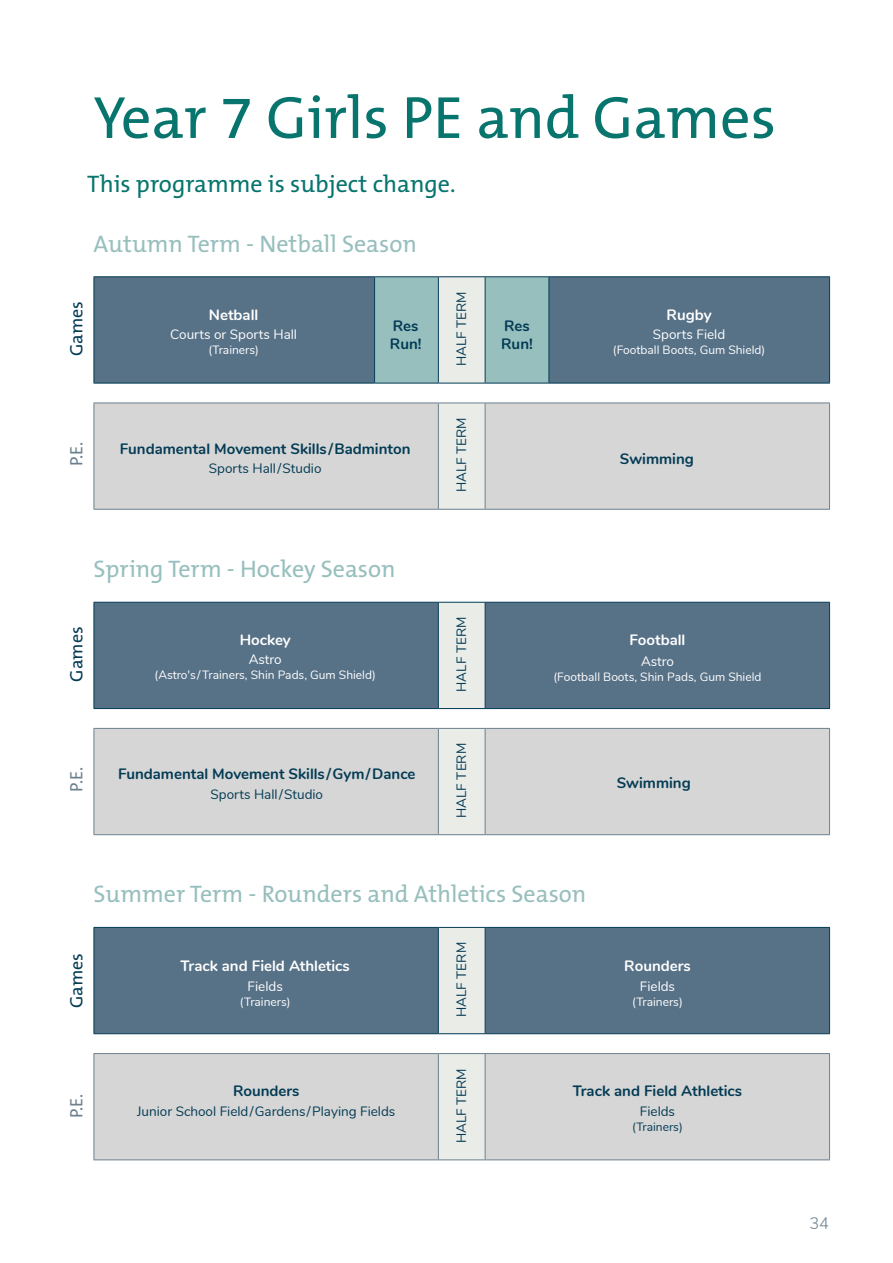
<style>
.page{position:relative;width:893px;height:1263px;background:#fff}
.page>*{position:absolute;margin:0;border:0;box-sizing:border-box;transform-origin:0 0}
.t1{font:60px "The Mix B W5 Plain";color:#07756d}
.t2{font:24px "The Mix B W5 Plain";color:#97bfbd}
.t3{font:24px "The Mix B W5 Plain";color:#07756d}
.t4{font:18px "The Mix B W5 Plain";color:#033b55}
.t5{font:18px "The Mix B W5 Plain";color:#6c808e}
.t6{font:300 16.5px "Nunito";color:#6c808e}
.t7{font:700 15px/18px "Nunito";color:#033b55}
.t8{font:700 15px "Nunito";color:#fff}
.t9{font:13.5px "Nunito";color:#033b55}
.t10{font:13.5px "Nunito";color:#fff}
.t11{font:12px "Nunito";color:#fff}
.t12{font:12px "Nunito";color:#033b55}
</style>
<div class="page">
<div style="left:95px;top:928px;width:734px;height:105px;background:#577187"></div>
<div style="left:438px;top:927px;width:47px;height:107px;background:#eaece8"></div>
<hr style="left:94px;top:927px;width:344px;height:1px;background:#033b55">
<hr style="left:94px;top:928px;width:1px;height:105px;background:#033b55">
<hr style="left:438px;top:927px;width:47px;height:1px;background:#033b55">
<hr style="left:438px;top:928px;width:1px;height:105px;background:#033b55">
<hr style="left:485px;top:927px;width:345px;height:1px;background:#033b55">
<hr style="left:485px;top:928px;width:1px;height:105px;background:#033b55">
<hr style="left:829px;top:928px;width:1px;height:105px;background:#033b55">
<hr style="left:94px;top:1033px;width:344px;height:1px;background:#033b55">
<hr style="left:438px;top:1033px;width:47px;height:1px;background:#033b55">
<hr style="left:485px;top:1033px;width:345px;height:1px;background:#033b55">
<div style="left:95px;top:1054px;width:734px;height:105px;background:#d5d6d5"></div>
<div style="left:438px;top:1053px;width:47px;height:107px;background:#eaece8"></div>
<hr style="left:94px;top:1053px;width:344px;height:1px;background:#6c808e">
<hr style="left:94px;top:1054px;width:1px;height:105px;background:#6c808e">
<hr style="left:438px;top:1053px;width:47px;height:1px;background:#6c808e">
<hr style="left:438px;top:1054px;width:1px;height:105px;background:#6c808e">
<hr style="left:485px;top:1053px;width:345px;height:1px;background:#6c808e">
<hr style="left:485px;top:1054px;width:1px;height:105px;background:#6c808e">
<hr style="left:829px;top:1054px;width:1px;height:105px;background:#6c808e">
<hr style="left:94px;top:1159px;width:344px;height:1px;background:#6c808e">
<hr style="left:438px;top:1159px;width:47px;height:1px;background:#6c808e">
<hr style="left:485px;top:1159px;width:345px;height:1px;background:#6c808e">
<div style="left:95px;top:277px;width:734px;height:106px;background:#577187"></div>
<div style="left:375px;top:277px;width:174px;height:106px;background:#97bfbd"></div>
<div style="left:438px;top:277px;width:47px;height:106px;background:#eaece8"></div>
<hr style="left:94px;top:276px;width:281px;height:1px;background:#033b55">
<hr style="left:94px;top:277px;width:1px;height:106px;background:#033b55">
<hr style="left:375px;top:276px;width:63px;height:1px;background:#033b55">
<hr style="left:374px;top:277px;width:1px;height:106px;background:#033b55">
<hr style="left:438px;top:276px;width:47px;height:1px;background:#033b55">
<hr style="left:438px;top:277px;width:1px;height:106px;background:#033b55">
<hr style="left:485px;top:276px;width:64px;height:1px;background:#033b55">
<hr style="left:485px;top:277px;width:1px;height:106px;background:#033b55">
<hr style="left:549px;top:276px;width:281px;height:1px;background:#033b55">
<hr style="left:549px;top:277px;width:1px;height:106px;background:#033b55">
<hr style="left:829px;top:277px;width:1px;height:106px;background:#033b55">
<hr style="left:94px;top:383px;width:281px;height:1px;background:#033b55">
<hr style="left:375px;top:383px;width:63px;height:1px;background:#033b55">
<hr style="left:438px;top:383px;width:47px;height:1px;background:#033b55">
<hr style="left:485px;top:383px;width:64px;height:1px;background:#033b55">
<hr style="left:549px;top:383px;width:281px;height:1px;background:#033b55">
<div style="left:95px;top:404px;width:734px;height:105px;background:#d5d6d5"></div>
<div style="left:438px;top:403px;width:47px;height:106px;background:#eaece8"></div>
<hr style="left:94px;top:403px;width:344px;height:1px;background:#6c808e">
<hr style="left:94px;top:403px;width:1px;height:106px;background:#6c808e">
<hr style="left:438px;top:403px;width:47px;height:1px;background:#6c808e">
<hr style="left:438px;top:403px;width:1px;height:106px;background:#6c808e">
<hr style="left:485px;top:403px;width:345px;height:1px;background:#6c808e">
<hr style="left:485px;top:403px;width:1px;height:106px;background:#6c808e">
<hr style="left:829px;top:403px;width:1px;height:106px;background:#6c808e">
<hr style="left:94px;top:509px;width:344px;height:1px;background:#6c808e">
<hr style="left:438px;top:509px;width:47px;height:1px;background:#6c808e">
<hr style="left:485px;top:509px;width:345px;height:1px;background:#6c808e">
<div style="left:95px;top:603px;width:734px;height:105px;background:#577187"></div>
<div style="left:438px;top:602px;width:47px;height:106px;background:#eaece8"></div>
<hr style="left:94px;top:602px;width:344px;height:1px;background:#033b55">
<hr style="left:94px;top:603px;width:1px;height:105px;background:#033b55">
<hr style="left:438px;top:602px;width:47px;height:1px;background:#033b55">
<hr style="left:438px;top:603px;width:1px;height:105px;background:#033b55">
<hr style="left:485px;top:602px;width:345px;height:1px;background:#033b55">
<hr style="left:485px;top:603px;width:1px;height:105px;background:#033b55">
<hr style="left:829px;top:603px;width:1px;height:105px;background:#033b55">
<hr style="left:94px;top:708px;width:344px;height:1px;background:#033b55">
<hr style="left:438px;top:708px;width:47px;height:1px;background:#033b55">
<hr style="left:485px;top:708px;width:345px;height:1px;background:#033b55">
<div style="left:95px;top:729px;width:734px;height:105px;background:#d5d6d5"></div>
<div style="left:438px;top:728px;width:47px;height:107px;background:#eaece8"></div>
<hr style="left:94px;top:728px;width:344px;height:1px;background:#6c808e">
<hr style="left:94px;top:729px;width:1px;height:105px;background:#6c808e">
<hr style="left:438px;top:728px;width:47px;height:1px;background:#6c808e">
<hr style="left:438px;top:729px;width:1px;height:105px;background:#6c808e">
<hr style="left:485px;top:728px;width:345px;height:1px;background:#6c808e">
<hr style="left:485px;top:729px;width:1px;height:105px;background:#6c808e">
<hr style="left:829px;top:729px;width:1px;height:105px;background:#6c808e">
<hr style="left:94px;top:834px;width:344px;height:1px;background:#6c808e">
<hr style="left:438px;top:834px;width:47px;height:1px;background:#6c808e">
<hr style="left:485px;top:834px;width:345px;height:1px;background:#6c808e">
<h1 class="t1" style="left:94px;top:79px;width:684px">Year 7 Girls PE and Games</h1>
<h2 class="t3" style="left:87px;top:169px;width:370px">This programme is subject change.</h2>
<h2 class="t2" style="left:94px;top:228px;width:325px">Autumn Term - Netball Season</h2>
<p class="t4" style="left:65px;top:356px;width:57px;rotate:-90deg">Games</p>
<p class="t8" style="left:209px;top:303px;width:51px">Netball</p>
<p class="t10" style="left:170px;top:324px;width:128px">Courts or Sports Hall</p>
<p class="t11" style="left:208px;top:341px;width:52px">(Trainers)</p>
<p class="t7" style="left:390px;top:316px;width:33px">Res<br>Run!</p>
<p class="t5" style="left:65px;top:466px;width:26px;rotate:-90deg">P.E.</p>
<p class="t7" style="left:120px;top:439px;width:292px">Fundamental Movement Skills/Badminton</p>
<p class="t9" style="left:209px;top:459px;width:114px">Sports Hall/Studio</p>
<h2 class="t2" style="left:94px;top:553px;width:304px">Spring Term - Hockey Season</h2>
<p class="t4" style="left:65px;top:681px;width:57px;rotate:-90deg">Games</p>
<p class="t8" style="left:240px;top:628px;width:53px">Hockey</p>
<p class="t10" style="left:249px;top:649px;width:34px">Astro</p>
<p class="t11" style="left:155px;top:666px;width:223px">(Astro's/ Trainers, Shin Pads, Gum Shield)</p>
<p class="t9" style="left:452px;top:366px;width:76px;rotate:-90deg">HALF TERM</p>
<p class="t9" style="left:452px;top:492px;width:76px;rotate:-90deg">HALF TERM</p>
<p class="t9" style="left:452px;top:692px;width:76px;rotate:-90deg">HALF TERM</p>
<p class="t7" style="left:501px;top:316px;width:33px">Res<br>Run!</p>
<p class="t8" style="left:667px;top:303px;width:46px">Rugby</p>
<p class="t10" style="left:653px;top:324px;width:74px">Sports Field</p>
<p class="t11" style="left:613px;top:341px;width:154px">(Football Boots, Gum Shield)</p>
<p class="t7" style="left:620px;top:449px;width:75px">Swimming</p>
<p class="t8" style="left:630px;top:628px;width:57px">Football</p>
<p class="t10" style="left:641px;top:651px;width:34px">Astro</p>
<p class="t11" style="left:553px;top:668px;width:209px">(Football Boots, Shin Pads, Gum Shield</p>
<p class="t9" style="left:452px;top:818px;width:76px;rotate:-90deg">HALF TERM</p>
<p class="t7" style="left:118px;top:764px;width:299px">Fundamental Movement Skills/Gym/Dance</p>
<p class="t9" style="left:210px;top:784px;width:114px">Sports Hall/Studio</p>
<p class="t5" style="left:65px;top:791px;width:26px;rotate:-90deg">P.E.</p>
<p class="t7" style="left:617px;top:773px;width:75px">Swimming</p>
<h2 class="t2" style="left:94px;top:879px;width:494px">Summer Term - Rounders and Athletics Season</h2>
<p class="t4" style="left:65px;top:1008px;width:57px;rotate:-90deg">Games</p>
<p class="t8" style="left:181px;top:955px;width:171px">Track and Field Athletics</p>
<p class="t10" style="left:248px;top:976px;width:37px">Fields</p>
<p class="t11" style="left:240px;top:993px;width:52px">(Trainers)</p>
<p class="t9" style="left:452px;top:1017px;width:76px;rotate:-90deg">HALF TERM</p>
<p class="t8" style="left:624px;top:955px;width:68px">Rounders</p>
<p class="t10" style="left:640px;top:976px;width:37px">Fields</p>
<p class="t11" style="left:632px;top:993px;width:52px">(Trainers)</p>
<p class="t5" style="left:65px;top:1118px;width:26px;rotate:-90deg">P.E.</p>
<p class="t7" style="left:233px;top:1081px;width:68px">Rounders</p>
<p class="t9" style="left:137px;top:1101px;width:260px">Junior School Field/Gardens/Playing Fields</p>
<p class="t9" style="left:452px;top:1143px;width:76px;rotate:-90deg">HALF TERM</p>
<p class="t7" style="left:573px;top:1081px;width:171px">Track and Field Athletics</p>
<p class="t9" style="left:640px;top:1101px;width:37px">Fields</p>
<p class="t12" style="left:632px;top:1117px;width:52px">(Trainers)</p>
<p class="t6" style="left:809px;top:1211px;width:21px">34</p>
</div>
